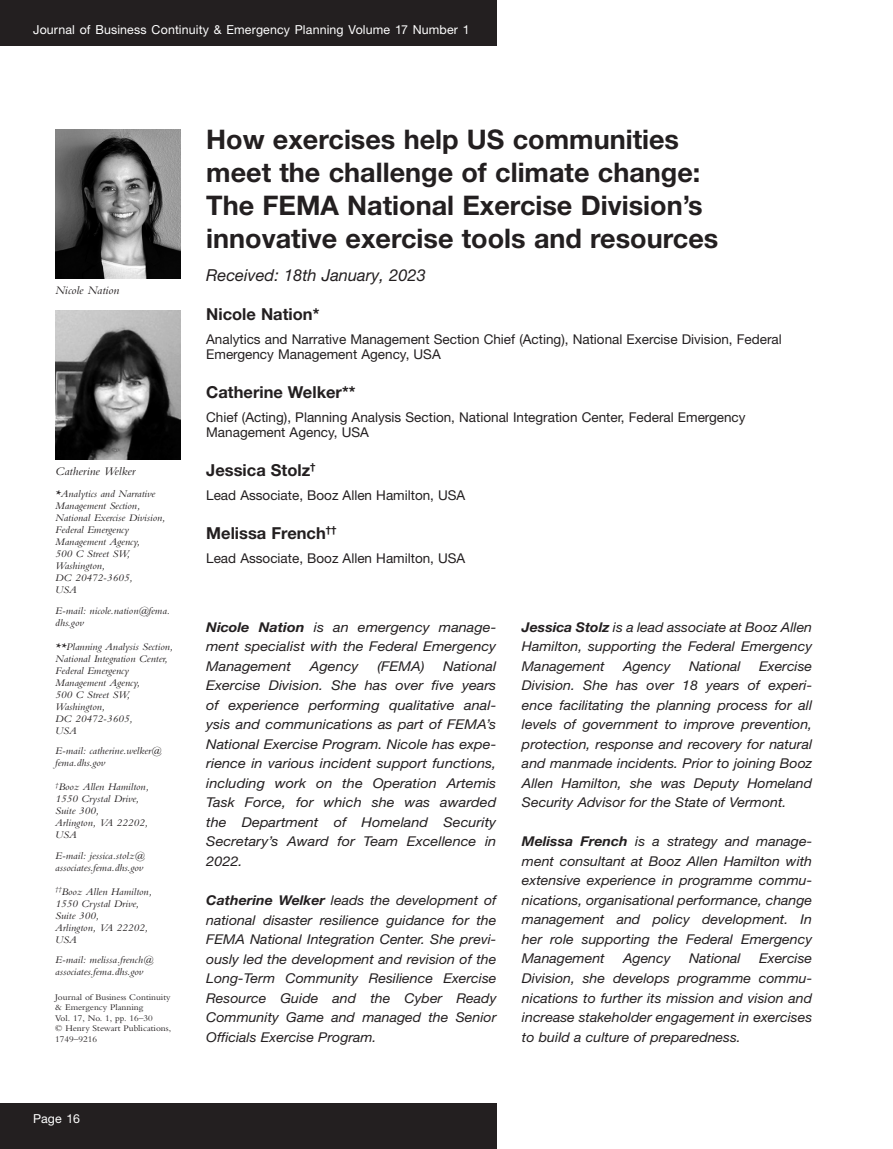
<style>
.page{position:relative;width:893px;height:1149px;background:#fff}
.page>*{position:absolute;margin:0;border:0;box-sizing:border-box;transform-origin:0 0}
.t1{font:700 27px/33px "Helvetica Neue LT Pro";color:#231f20}
.ch_author{font:700 16.5px "Helvetica Neue LT Pro";color:#231f20}
.ch_received{font:italic 16.5px "Helvetica Neue LT Pro";color:#231f20}
.ch_author_bio{font:italic 13.5px/19.5px "Helvetica Neue LT Pro";color:#231f20;text-align:justify;scale:1.05 1}
.ch_author_bio-2{font:italic 13.5px/19.5px "Helvetica Neue LT Pro";color:#231f20;text-align:justify;scale:1.08 1}
.ch_affiliation{font:13.5px/15px "Helvetica Neue LT Pro";color:#231f20}
.t2{font:12.3px "Helvetica Neue LT Pro";letter-spacing:.01em;color:#fff}
.captions__author{font:italic 12px "Bembo MT Pro";color:#231f20;scale:1.05 1}
.ch_affiliation_footn{font:italic 10.5px/12px "Bembo MT Pro";color:#231f20;scale:1.05 1}
.t3{font:9px/10.5px "Bembo MT Pro";color:#231f20;scale:1.05 1}
.s1{font-weight:700}
</style>
<div class="page">
<div style="left:0;top:1103px;width:496px;height:45px;background:#231f20"></div>
<div style="left:0;top:0;width:496px;height:46px;background:#231f20"></div>
<img style="left:55px;top:310px;width:126px;height:149px">
<img style="left:55px;top:129px;width:126px;height:149px">
<p class="t2" style="left:33px;top:22px;width:438px">Journal of Business Continuity &amp; Emergency Planning Volume 17 Number 1</p>
<p class="captions__author" style="left:55px;top:283px;width:63px">Nicole Nation</p>
<p class="captions__author" style="left:55px;top:464px;width:78px">Catherine Welker</p>
<p class="ch_affiliation_footn" style="left:55px;top:487px;width:107px">*Analytics and Narrative<br>Management Section,<br>National Exercise Division,<br>Federal Emergency<br>Management Agency,<br>500 C Street SW,<br>Washington,<br>DC 20472-3605,<br>USA</p>
<p class="ch_affiliation_footn" style="left:55px;top:604px;width:111px">E-mail: nicole.nation@fema. dhs.gov</p>
<p class="ch_affiliation_footn" style="left:55px;top:640px;width:114px">**Planning Analysis Section,<br>National Integration Center,<br>Federal Emergency<br>Management Agency,<br>500 C Street SW,<br>Washington,<br>DC 20472-3605,<br>USA</p>
<p class="ch_affiliation_footn" style="left:55px;top:744px;width:102px">E-mail: catherine.welker@ fema.dhs.gov</p>
<p class="ch_affiliation_footn" style="left:55px;top:780px;width:91px"><sup>†</sup>Booz Allen Hamilton,<br>1550 Crystal Drive,<br>Suite 300,<br>Arlington, VA 22202,<br>USA</p>
<p class="ch_affiliation_footn" style="left:55px;top:849px;width:87px">E-mail: jessica.stolz@ associates.fema.dhs.gov</p>
<p class="ch_affiliation_footn" style="left:55px;top:885px;width:94px"><sup>††</sup>Booz Allen Hamilton,<br>1550 Crystal Drive,<br>Suite 300,<br>Arlington, VA 22202,<br>USA</p>
<p class="ch_affiliation_footn" style="left:55px;top:953px;width:95px">E-mail: melissa.french@ associates.fema.dhs.gov</p>
<p class="t3" style="left:55px;top:991px;width:112px">Journal of Business Continuity &amp; Emergency Planning<br>Vol. 17, No. 1, pp. 16–30<br>© Henry Stewart Publications,<br>1749–9216</p>
<p class="t2" style="left:33px;top:1110px;width:48px">Page 16</p>
<p class="t1" style="left:206px;top:122px;width:514px">How exercises help US communities meet the challenge of climate change:<br>The FEMA National Exercise Division’s innovative exercise tools and resources</p>
<p class="ch_received" style="left:206px;top:264px;width:221px">Received: 18th January, 2023</p>
<p class="ch_author" style="left:206px;top:303px;width:115px">Nicole Nation*</p>
<p class="ch_affiliation" style="left:206px;top:331px;width:577px">Analytics and Narrative Management Section Chief (Acting), National Exercise Division, Federal<br>Emergency Management Agency, USA</p>
<p class="ch_author" style="left:206px;top:381px;width:151px">Catherine Welker**</p>
<p class="ch_affiliation" style="left:206px;top:409px;width:541px">Chief (Acting), Planning Analysis Section, National Integration Center, Federal Emergency<br>Management Agency, USA</p>
<p class="ch_author" style="left:206px;top:459px;width:111px">Jessica Stolz<sup>†</sup></p>
<p class="ch_affiliation" style="left:206px;top:487px;width:261px">Lead Associate, Booz Allen Hamilton, USA</p>
<p class="ch_author" style="left:206px;top:522px;width:132px">Melissa French<sup>††</sup></p>
<p class="ch_affiliation" style="left:206px;top:550px;width:261px">Lead Associate, Booz Allen Hamilton, USA</p>
<p class="ch_author_bio-2" style="left:206px;top:616px;width:270px"><span class="s1">Nicole Nation</span> is an emergency manage&shy;ment specialist with the Federal Emergency Management</p>
<p class="ch_author_bio-2" style="left:310px;top:655px;width:47px">Agency</p>
<p class="ch_author_bio-2" style="left:377px;top:655px;width:45px">(FEMA)</p>
<p class="ch_author_bio-2" style="left:206px;top:655px;width:270px;text-indent:237px">National Exercise Division. She has over five years of experience performing qualitative anal&shy;ysis and communications as part of FEMA’s National Exercise Program. Nicole has expe&shy;rience in various incident support functions, including work on the Operation Artemis Task Force, for which she was awarded the Department of Homeland Security Secretary’s Award for Team Excellence in 2022.</p>
<p class="ch_author_bio" style="left:206px;top:889px;width:278px"><span class="s1">Catherine Welker</span> leads the development of national disaster resilience guidance for the FEMA National Integration Center. She previ&shy;ously led the development and revision of the Long-Term Community Resilience Exercise Resource Guide and the Cyber Ready Community Game and managed the Senior Officials Exercise Program.</p>
<p class="ch_author_bio" style="left:522px;top:616px;width:278px"><span class="s1">Jessica Stolz</span> is a lead associate at Booz Allen Hamilton, supporting the Federal Emergency Management</p>
<p class="ch_author_bio" style="left:522px;top:655px;width:278px;text-indent:237px">Exercise Division. She has over 18 years of experi&shy;ence facilitating the planning process for all levels of government to improve prevention, protection, response and recovery for natural and manmade incidents. Prior to joining Booz Allen Hamilton, she was Deputy Homeland Security Advisor for the State of Vermont.</p>
<p class="ch_author_bio" style="left:522px;top:831px;width:278px"><span class="s1">Melissa French</span> is a strategy and manage&shy;ment consultant at Booz Allen Hamilton with extensive experience in programme commu&shy;nications, organisational performance, change management and policy development. In her role supporting the Federal Emergency Management</p>
<p class="ch_author_bio" style="left:623px;top:655px;width:47px">Agency</p>
<p class="ch_author_bio" style="left:689px;top:655px;width:51px">National</p>
<p class="ch_author_bio" style="left:522px;top:948px;width:278px;text-indent:237px">Exercise Division, she develops programme commu&shy;nications to further its mission and vision and increase stakeholder engagement in exercises to build a culture of preparedness.</p>
<p class="ch_author_bio" style="left:623px;top:948px;width:47px">Agency</p>
<p class="ch_author_bio" style="left:689px;top:948px;width:51px">National</p>
</div>
